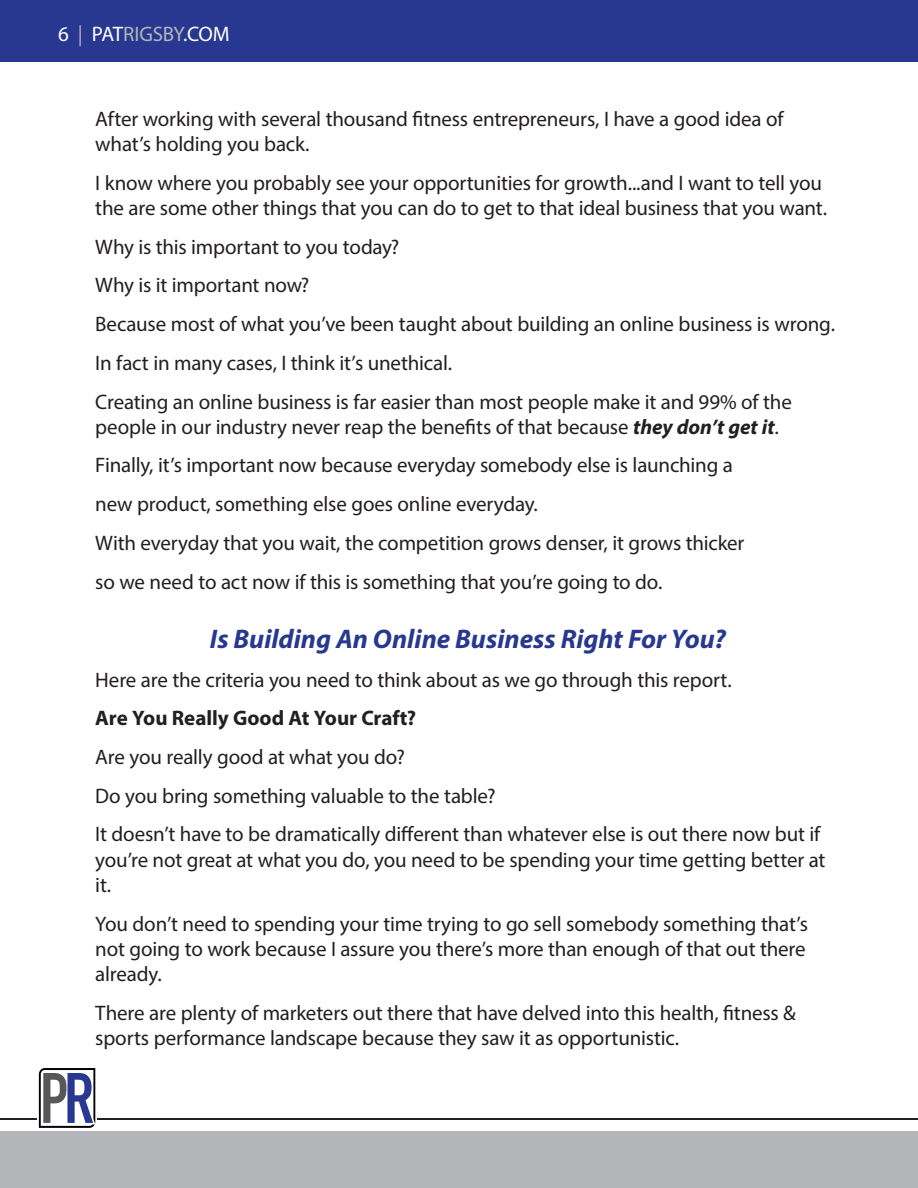
<style>
.page{position:relative;width:918px;height:1188px;background:#fff}
.page>*{position:absolute;margin:0;border:0;box-sizing:border-box;transform-origin:0 0}
.t1{font:italic 700 27px "Myriad Pro";color:#283890}
.t2{font:21px/38.7px "Myriad Pro";letter-spacing:-.01em;color:#231f20}
.t3{font:700 21px "Myriad Pro";letter-spacing:-.005em;color:#231f20}
.t4{font:21px "Myriad Pro";letter-spacing:-.015em;color:#fff}
.s1{color:#b4b5b8}
.s2{font-weight:700;font-style:italic}
</style>
<div class="page">
<div style="left:0;top:0;width:918px;height:62px;background:#283890"></div>
<div style="left:0;top:1131px;width:918px;height:57px;background:#b4b5b8"></div>
<hr style="left:98px;top:1119px;width:820px;height:1px;background:#231f20">
<svg style="left:39px;top:1068px;width:56px;height:60px"></svg>
<hr style="left:0;top:1119px;width:37px;height:1px;background:#231f20">
<p class="t4" style="left:58px;top:21px;width:173px">6 <span class="s1">|</span> PAT<span class="s1">RIGSBY</span>.COM</p>
<p class="t2" style="left:95px;top:106px;width:690px;line-height:25.2px">After working with several thousand fitness entrepreneurs, I have a good idea of what’s holding you back.</p>
<p class="t2" style="left:95px;top:170px;width:733px;line-height:25.2px">I know where you probably see your opportunities for growth...and I want to tell you the are some other things that you can do to get to that ideal business that you want.</p>
<p class="t2" style="left:95px;top:227px;width:741px">Why is this important to you today?<br>Why is it important now?<br>Because most of what you’ve been taught about building an online business is wrong.<br>In fact in many cases, I think it’s unethical.<br>Creating an online business is far easier than most people make it and 99% of the</p>
<p class="t2" style="left:95px;top:407px;width:685px">people in our industry never reap the benefits of that because <span class="s2">they don’t get it</span>.<br>Finally, it’s important now because everyday somebody else is launching a<br>new product, something else goes online everyday.<br>With everyday that you wait, the competition grows denser, it grows thicker<br>so we need to act now if this is something that you’re going to do.</p>
<p class="t1" style="left:210px;top:621px;width:517px">Is Building An Online Business Right For You?</p>
<p class="t2" style="left:95px;top:660px;width:638px">Here are the criteria you need to think about as we go through this report.</p>
<p class="t3" style="left:95px;top:705px;width:322px">Are You Really Good At Your Craft?</p>
<p class="t2" style="left:95px;top:737px;width:727px">Are you really good at what you do?<br>Do you bring something valuable to the table?<br>It doesn’t have to be dramatically different than whatever else is out there now but if</p>
<p class="t2" style="left:95px;top:847px;width:732px;line-height:25.2px">you’re not great at what you do, you need to be spending your time getting better at it.</p>
<p class="t2" style="left:95px;top:911px;width:714px;line-height:25.2px;text-align:justify">You don’t need to spending your time trying to go sell somebody something that’s not going to work because I assure you there’s more than enough of that out there already.</p>
<p class="t2" style="left:95px;top:1000px;width:702px;line-height:25.2px">There are plenty of marketers out there that have delved into this health, fitness &amp; sports performance landscape because they saw it as opportunistic.</p>
</div>
